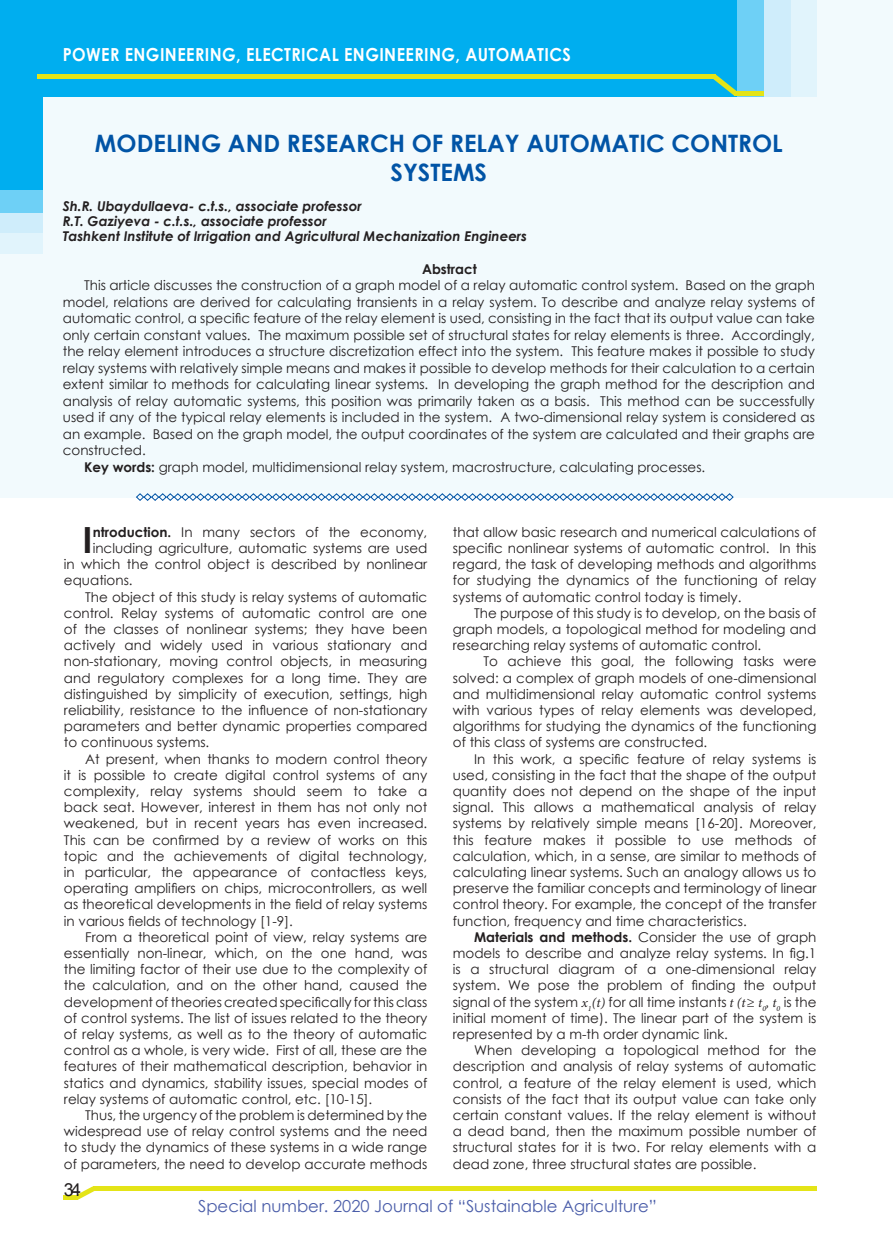
<style>
.page{position:relative;width:893px;height:1259px;background:#fff}
.page>*{position:absolute;margin:0;border:0;box-sizing:border-box;transform-origin:0 0}
.t1{font:700 36px "Century Gothic";color:#231f20}
.t2{font:700 24px/28.8px "Century Gothic";color:#0154a6;text-align:center}
.t3{font:700 18px "Century Gothic";letter-spacing:.025em;color:#fff;scale:.9 1}
.t4{font:18px "Arial";color:#231f20}
.t5{font:16.5px "Century Gothic";color:#4a5da9}
.t6{font:13.5px/16.2px "Century Gothic";color:#231f20;text-align:justify}
.t7{font:italic 700 13.5px "Century Gothic";color:#231f20}
.t8{font:700 13.5px "Century Gothic";color:#231f20}
.s1{font-weight:700}
.s2{font-family:"Minion Pro";font-style:italic}
</style>
<div class="page">
<div style="left:0;top:0;width:893px;height:497px;background:#f2fafd"></div>
<svg style="left:136px;top:493px;width:598px;height:8px"></svg>
<div style="left:388px;top:0;width:428px;height:96px;background:#e1f4fc"></div>
<div style="left:358px;top:0;width:432px;height:96px;background:#cfedfb"></div>
<div style="left:177px;top:0;width:586px;height:96px;background:#6ed0f6"></div>
<div style="left:0;top:0;width:737px;height:96px;background:#00aeef"></div>
<div style="left:0;top:160px;width:42px;height:94px;background:#e1f4fc"></div>
<div style="left:0;top:160px;width:42px;height:73px;background:#cfedfb"></div>
<div style="left:0;top:160px;width:42px;height:52px;background:#6ed0f6"></div>
<div style="left:0;top:95px;width:42px;height:95px;background:#00aeef"></div>
<div style="left:37px;top:74px;width:678px;height:5px;background:#e4e417"></div>
<hr style="left:735px;top:92px;width:29px;height:4px;background:#e4e417">
<svg style="left:713px;top:74px;width:25px;height:22px"></svg>
<div style="left:93px;top:1186px;width:723px;height:5px;background:#e4e417"></div>
<div style="left:64px;top:1194px;width:14px;height:5px;background:#e4e417"></div>
<svg style="left:76px;top:1186px;width:19px;height:13px"></svg>
<p class="t3" style="left:63px;top:41px;width:566px">POWER ENGINEERING, ELECTRICAL ENGINEERING, AUTOMATICS</p>
<p class="t2" style="left:95px;top:128px;width:689px">MODELING AND RESEARCH OF RELAY AUTOMATIC CONTROL<br>SYSTEMS</p>
<p class="t7" style="left:63px;top:196px;width:300px">Sh.R. Ubaydullaeva- c.t.s., associate professor</p>
<p class="t7" style="left:63px;top:211px;width:266px">R.T. Gaziyeva - c.t.s., associate professor</p>
<p class="t7" style="left:63px;top:226px;width:466px">Tashkent Institute of Irrigation and Agricultural Mechanization Engineers</p>
<p class="t8" style="left:422px;top:259px;width:56px">Abstract</p>
<p class="t6" style="left:63px;top:277px;width:754px;text-indent:21px">This article discusses the construction of a graph model of a relay automatic control system. Based on the graph model, relations are derived for calculating transients in a relay system. To describe and analyze relay systems of automatic control, a specific feature of the relay element is used, consisting in the fact that its output value can take only certain constant values. The maximum possible set of structural states for relay elements is three. Accordingly, the relay element introduces a structure discretization effect into the system. This feature makes it possible to study relay systems with relatively simple means and makes it possible to develop methods for their calculation to a certain extent similar to methods for calculating linear systems. In developing the graph method for the description and analysis of relay automatic systems, this position was primarily taken as a basis. This method can be successfully used if any of the typical relay elements is included in the system. A two-dimensional relay system is considered as an example. Based on the graph model, the output coordinates of the system are calculated and their graphs are constructed.</p>
<p class="t6" style="left:84px;top:459px;width:623px"><span class="s1">Key words:</span> graph model, multidimensional relay system, macrostructure, calculating processes.</p>
<p class="t1" style="left:83px;top:512px;width:12px">I</p>
<p class="t6" style="left:93px;top:523px;width:336px"><span class="s1">ntroduction.</span> In many sectors of the economy,</p>
<p class="t6" style="left:453px;top:523px;width:365px">that allow basic research and numerical calculations of specific nonlinear systems of automatic control. In this regard, the task of developing methods and algorithms for studying the dynamics of the functioning of relay systems of automatic control today is timely.</p>
<p class="t6" style="left:453px;top:604px;width:365px;text-indent:21px">The purpose of this study is to develop, on the basis of graph models, a topological method for modeling and researching relay systems of automatic control.</p>
<p class="t6" style="left:453px;top:653px;width:365px;text-indent:31px">To achieve this goal, the following tasks were solved: a complex of graph models of one-dimensional and multidimensional relay automatic control systems with various types of relay elements was developed, algorithms for studying the dynamics of the functioning of this class of systems are constructed.</p>
<p class="t6" style="left:453px;top:750px;width:365px;text-indent:21px">In this work, a specific feature of relay systems is used, consisting in the fact that the shape of the output quantity does not depend on the shape of the input signal. This allows a mathematical analysis of relay systems by relatively simple means [16-20]. Moreover, this feature makes it possible to use methods of calculation, which, in a sense, are similar to methods of calculating linear systems. Such an analogy allows us to preserve the familiar concepts and terminology of linear control theory. For example, the concept of the transfer function, frequency and time characteristics.</p>
<p class="t6" style="left:453px;top:928px;width:365px;text-indent:21px"><span class="s1">Materials and methods.</span> Consider the use of graph models to describe and analyze relay systems. In fig.1 is a structural diagram of a one-dimensional relay system. We pose the problem of finding the output signal of the system <span class="s2">x</span><sub>1</sub><span class="s2">(t)</span> for all time instants <span class="s2">t (t≥ t</span><sub>0</sub><span class="s2">, t</span><sub>0</sub> is the initial moment of time). The linear part of the system is represented by a m-th order dynamic link.</p>
<p class="t6" style="left:453px;top:1042px;width:365px;text-indent:21px">When developing a topological method for the description and analysis of relay systems of automatic control, a feature of the relay element is used, which consists of the fact that its output value can take only certain constant values. If the relay element is without a dead band, then the maximum possible number of structural states for it is two. For relay elements with a dead zone, three structural states are possible.</p>
<p class="t5" style="left:198px;top:1194px;width:460px">Special number. 2020 Journal of “Sustainable Agriculture”</p>
<p class="t6" style="left:93px;top:540px;width:336px">including agriculture, automatic systems are used</p>
<p class="t6" style="left:64px;top:556px;width:365px">in which the control object is described by nonlinear</p>
<p class="t6" style="left:64px;top:572px;width:70px">equations.</p>
<p class="t6" style="left:64px;top:588px;width:365px;text-indent:21px">The object of this study is relay systems of automatic control. Relay systems of automatic control are one of the classes of nonlinear systems; they have been actively and widely used in various stationary and non-stationary, moving control objects, in measuring and regulatory complexes for a long time. They are distinguished by simplicity of execution, settings, high reliability, resistance to the influence of non-stationary parameters and better dynamic properties compared to continuous systems.</p>
<p class="t6" style="left:64px;top:750px;width:365px;text-indent:21px">At present, when thanks to modern control theory it is possible to create digital control systems of any complexity, relay systems should seem to take a back seat. However, interest in them has not only not weakened, but in recent years has even increased.<br>This can be confirmed by a review of works on this topic and the achievements of digital technology, in particular, the appearance of contactless keys, operating amplifiers on chips, microcontrollers, as well as theoretical developments in the field of relay systems in various fields of technology [1-9].</p>
<p class="t6" style="left:64px;top:928px;width:365px;text-indent:21px">From a theoretical point of view, relay systems are essentially non-linear, which, on the one hand, was the limiting factor of their use due to the complexity of the calculation, and on the other hand, caused the development of theories created specifically for this class of control systems. The list of issues related to the theory of relay systems, as well as to the theory of automatic control as a whole, is very wide. First of all, these are the features of their mathematical description, behavior in statics and dynamics, stability issues, special modes of relay systems of automatic control, etc. [10-15].</p>
<p class="t6" style="left:64px;top:1107px;width:365px;text-indent:21px">Thus, the urgency of the problem is determined by the widespread use of relay control systems and the need to study the dynamics of these systems in a wide range of parameters, the need to develop accurate methods</p>
<p class="t4" style="left:64px;top:1177px;width:19px">34</p>
</div>
